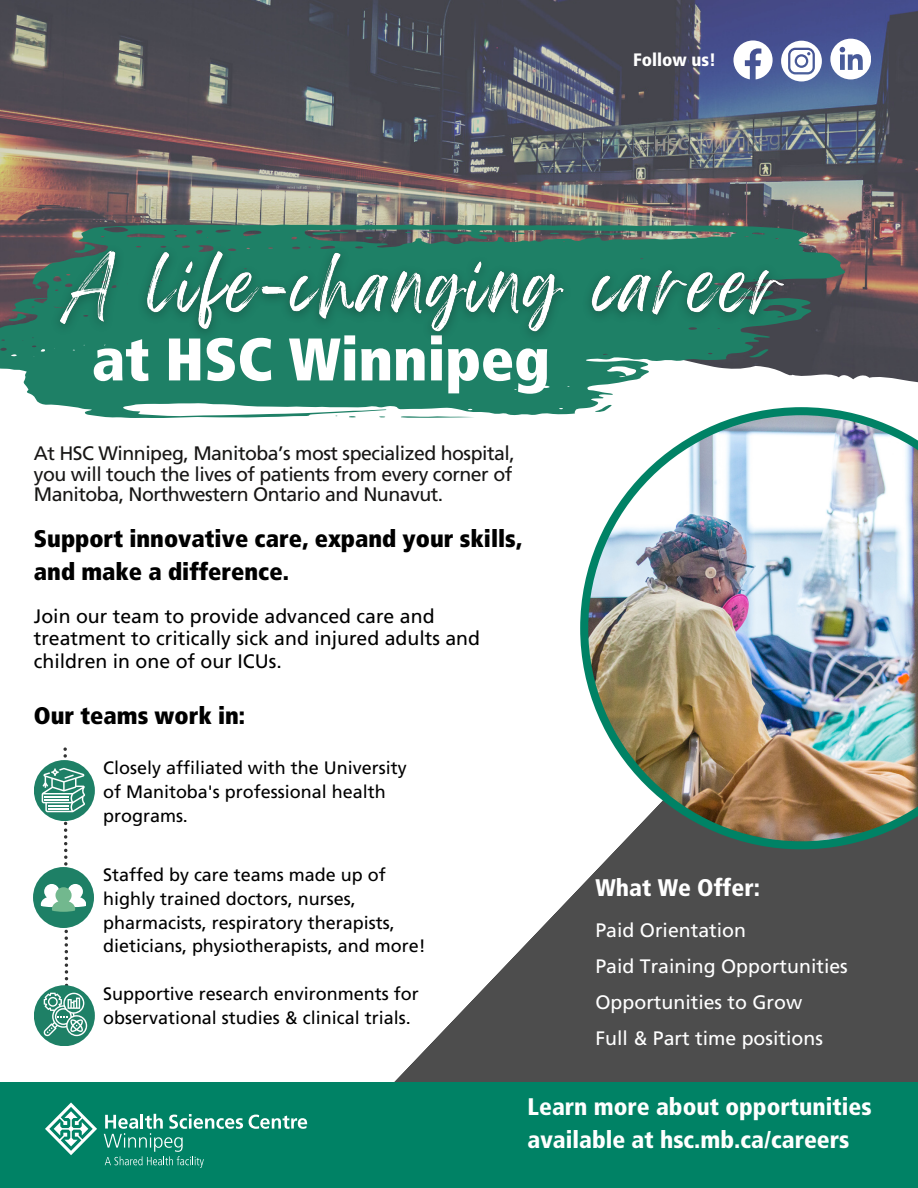
<style>
.page{position:relative;width:918px;height:1188px;background:#fff}
.page>*{position:absolute;margin:0;border:0;box-sizing:border-box;transform-origin:0 0}
.t1{font:900 condensed 60px "Frutiger LT Std";color:#fff}
.t2{font:900 condensed 24px "Frutiger LT Std";color:#000}
.t3{font:900 condensed 24px/32.7px "Frutiger LT Std";color:#fff}
.t4{font:19.5px/20.2px "Frutiger LT Std";letter-spacing:-.025em;color:#171615}
.t5{font:19.5px/22.5px "Frutiger LT Std";color:#000}
.t6{font:19.5px "Frutiger LT Std";color:#fff}
.t7{font:18px/23.7px "Frutiger LT Std";color:#000}
.t8{font:900 condensed 18px "Frutiger LT Std";color:#fff}
</style>
<div class="page">
<img style="left:0;top:0;width:918px;height:383px">
<svg style="left:371px;top:849px;width:547px;height:234px;fill:#4d4d4d"></svg>
<div style="left:0;top:1083px;width:918px;height:105px;background:#008265"></div>
<svg style="left:45px;top:1102px;width:52px;height:53px"></svg>
<svg style="left:249px;top:1115px;width:58px;height:14px"></svg>
<svg style="left:104px;top:1114px;width:139px;height:54px"></svg>
<div style="left:34px;top:760px;width:61px;height:61px;background:#1e8066;border-radius:50%"></div>
<div style="left:33px;top:867px;width:61px;height:61px;background:#1e8066;border-radius:50%"></div>
<div style="left:34px;top:985px;width:61px;height:61px;background:#1e8066;border-radius:50%"></div>
<svg style="left:41px;top:747px;width:46px;height:289px"></svg>
<img style="left:580px;top:407px;width:338px;height:442px">
<svg style="left:32px;top:224px;width:814px;height:141px;background:#496860"></svg>
<svg style="left:749px;top:351px;width:20px;height:6px"></svg>
<svg style="left:34px;top:285px;width:8px;height:4px"></svg>
<svg style="left:312px;top:232px;width:36px;height:3px"></svg>
<svg style="left:580px;top:233px;width:55px;height:2px"></svg>
<svg style="left:689px;top:233px;width:10px;height:3px"></svg>
<svg style="left:712px;top:233px;width:8px;height:2px"></svg>
<svg style="left:0;top:296px;width:679px;height:122px;fill:#1e8066"></svg>
<svg style="left:401px;top:416px;width:74px;height:2px"></svg>
<svg style="left:8px;top:314px;width:18px;height:7px"></svg>
<svg style="left:595px;top:405px;width:17px;height:7px"></svg>
<svg style="left:379px;top:416px;width:6px;height:2px"></svg>
<img style="left:44px;top:236px;width:756px;height:115px">
<svg style="left:733px;top:40px;width:40px;height:39px"></svg>
<svg style="left:781px;top:41px;width:41px;height:40px"></svg>
<svg style="left:830px;top:39px;width:41px;height:40px"></svg>
<p class="t8" style="left:633px;top:52px;width:84px">Follow us!</p>
<p class="t1" style="left:92px;top:335px;width:460px">at HSC Winnipeg</p>
<p class="t4" style="left:34px;top:445px;width:483px">At HSC Winnipeg, Manitoba’s most specialized hospital, you will touch the lives of patients from every corner of<br>Manitoba, Northwestern Ontario and Nunavut.</p>
<p class="t2" style="left:34px;top:529px;width:490px">Support innovative care, expand your skills,</p>
<p class="t2" style="left:34px;top:562px;width:257px">and make a difference.</p>
<p class="t5" style="left:34px;top:607px;width:448px">Join our team to provide advanced care and treatment to critically sick and injured adults and children in one of our ICUs.</p>
<p class="t2" style="left:34px;top:706px;width:213px">Our teams work in:</p>
<p class="t7" style="left:103px;top:758px;width:305px">Closely affiliated with the University of Manitoba's professional health programs.</p>
<p class="t7" style="left:103px;top:865px;width:324px">Staffed by care teams made up of highly trained doctors, nurses, pharmacists, respiratory therapists, dieticians, physiotherapists, and more!</p>
<p class="t7" style="left:103px;top:984px;width:317px">Supportive research environments for observational studies &amp; clinical trials.</p>
<p class="t3" style="left:595px;top:874px;width:166px">What We Offer:</p>
<p class="t6" style="left:595px;top:922px;width:152px">Paid Orientation</p>
<p class="t6" style="left:595px;top:958px;width:254px">Paid Training Opportunities</p>
<p class="t6" style="left:595px;top:994px;width:208px">Opportunities to Grow</p>
<p class="t6" style="left:595px;top:1030px;width:229px">Full &amp; Part time positions</p>
<p class="t3" style="left:528px;top:1093px;width:346px">Learn more about opportunities available at hsc.mb.ca/careers</p>
</div>
